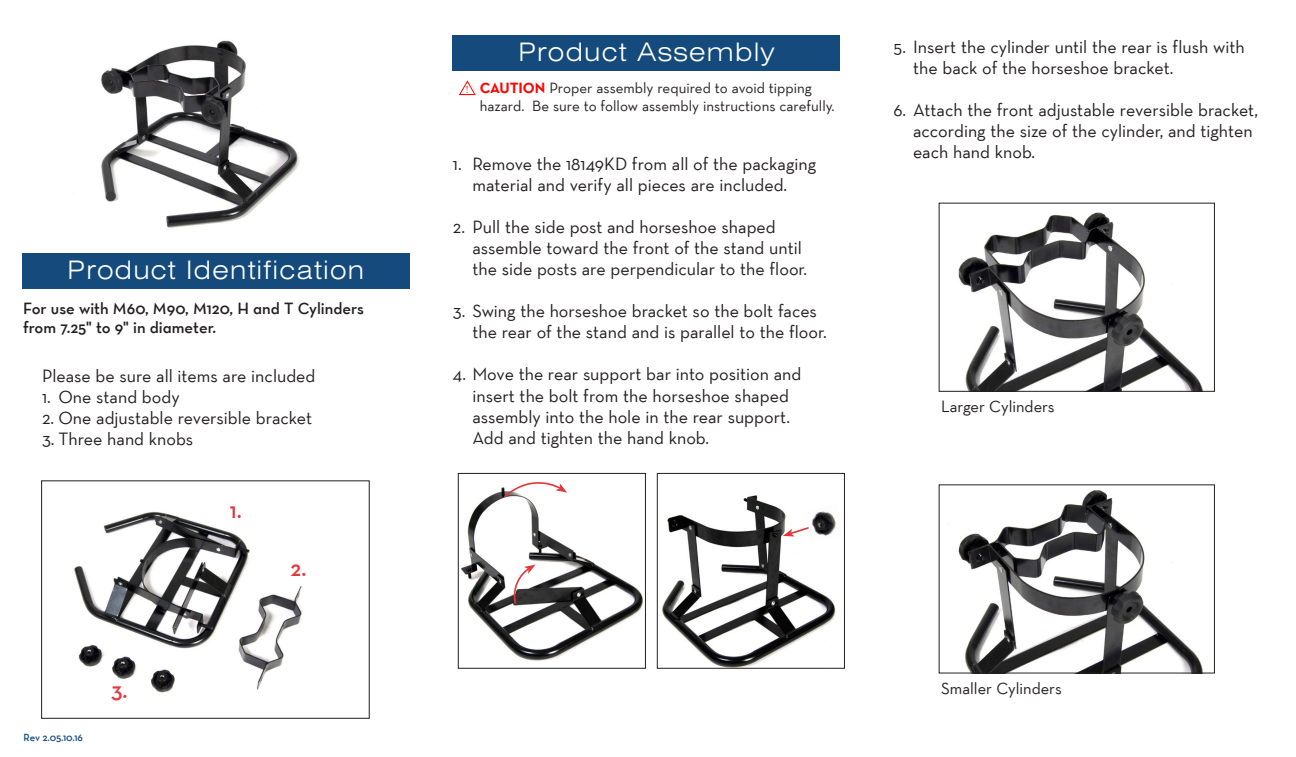
<style>
.page{position:relative;width:1296px;height:757px;background:#fff}
.page>*{position:absolute;margin:0;border:0;box-sizing:border-box;transform-origin:0 0}
.t1{font:300 expanded 25.5px "Swiss 721 BT";letter-spacing:.05em;color:#fff}
.t2{font:600 22.5px "Neutraface Text TT";color:#e1373d}
.t3{font:18px/21px "Neutraface Text TT";color:#231f20}
.t4{font:16.5px/18.6px "Neutraface Text TT Demi Alt";color:#231f20}
.t5{font:16.5px "Neutraface Text TT";color:#231f20}
.t6{font:15px/18px "Neutraface Text TT";color:#231f20}
.t7{font:600 10.5px "Neutraface Text TT";letter-spacing:-.015em;color:#144a7c}
.t8{font:10.5px "Times";color:#f00;scale:.91 1}
.s1{font-weight:700;color:#f00}
</style>
<div class="page">
<div style="left:22px;top:253px;width:388px;height:35px;background:#144a7c"></div>
<div style="left:452px;top:36px;width:388px;height:35px;background:#144a7c"></div>
<img style="left:74px;top:511px;width:229px;height:182px">
<div style="left:41px;top:480px;width:329px;height:238px;border:1px solid #231f20"></div>
<svg style="left:459px;top:80px;width:17px;height:15px"></svg>
<img style="left:461px;top:487px;width:182px;height:174px">
<div style="left:458px;top:472px;width:188px;height:196px;border:1px solid #231f20"></div>
<img style="left:662px;top:495px;width:174px;height:171px">
<div style="left:657px;top:472px;width:188px;height:196px;border:1px solid #231f20"></div>
<img style="left:958px;top:212px;width:245px;height:177px">
<div style="left:939px;top:202px;width:276px;height:189px;border:1px solid #231f20"></div>
<img style="left:948px;top:490px;width:255px;height:181px">
<div style="left:939px;top:484px;width:276px;height:189px;border:1px solid #231f20"></div>
<img style="left:101px;top:40px;width:199px;height:188px">
<svg style="left:511px;top:564px;width:24px;height:41px"></svg>
<svg style="left:502px;top:472px;width:65px;height:27px"></svg>
<svg style="left:783px;top:524px;width:22px;height:12px"></svg>
<img style="left:805px;top:504px;width:31px;height:38px">
<p class="t1" style="left:68px;top:254px;width:298px">Product Identification</p>
<p class="t4" style="left:23px;top:298px;width:343px">For use with M60, M90, M120, H and T Cylinders from 7.25" to 9" in diameter.</p>
<p class="t3" style="left:42px;top:365px;width:275px">Please be sure all items are included</p>
<p class="t3" style="left:42px;top:386px;width:139px">1. One stand body</p>
<p class="t3" style="left:42px;top:407px;width:272px">2. One adjustable reversible bracket</p>
<p class="t3" style="left:42px;top:428px;width:153px">3. Three hand knobs</p>
<p class="t7" style="left:24px;top:730px;width:61px">Rev 2.05.10.16</p>
<p class="t2" style="left:111px;top:676px;width:18px">3.</p>
<p class="t2" style="left:230px;top:495px;width:13px">1.</p>
<p class="t2" style="left:290px;top:554px;width:18px">2.</p>
<p class="t8" style="left:465px;top:80px;width:5px">!</p>
<p class="t1" style="left:518px;top:37px;width:257px">Product Assembly</p>
<p class="t6" style="left:480px;top:79px;width:356px"><span class="s1">CAUTION</span> Proper assembly required to avoid tipping hazard. Be sure to follow assembly instructions carefully.</p>
<p class="t3" style="left:453px;top:153px;width:365px;text-align:center">1. Remove the 18149KD from all of the packaging material and verify all pieces are included.</p>
<p class="t3" style="left:472px;top:216px;width:336px;text-indent:-19px">2. Pull the side post and horseshoe shaped assemble toward the front of the stand until the side posts are perpendicular to the floor.</p>
<p class="t3" style="left:472px;top:300px;width:356px;text-indent:-19px">3. Swing the horseshoe bracket so the bolt faces the rear of the stand and is parallel to the floor.</p>
<p class="t3" style="left:472px;top:363px;width:330px;text-indent:-20px">4. Move the rear support bar into position and insert the bolt from the horseshoe shaped assembly into the hole in the rear support.<br>Add and tighten the hand knob.</p>
<p class="t3" style="left:913px;top:36px;width:333px;text-indent:-19px">5. Insert the cylinder until the rear is flush with the back of the horseshoe bracket.</p>
<p class="t3" style="left:913px;top:99px;width:347px;text-indent:-19px">6. Attach the front adjustable reversible bracket, according the size of the cylinder, and tighten each hand knob.</p>
<p class="t5" style="left:941px;top:395px;width:115px">Larger Cylinders</p>
<p class="t5" style="left:941px;top:677px;width:122px">Smaller Cylinders</p>
</div>
